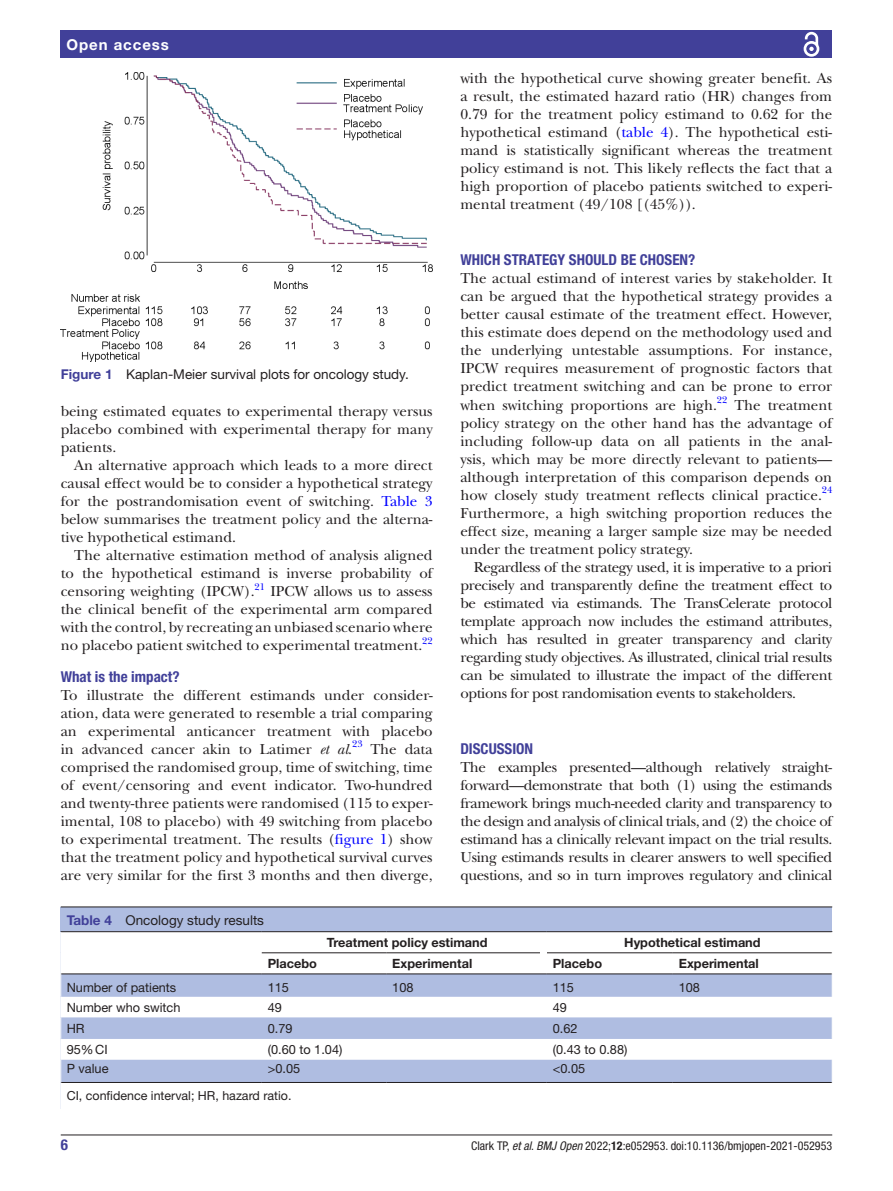
<style>
.page{position:relative;width:893px;height:1191px;background:#fff}
.page>*{position:absolute;margin:0;border:0;box-sizing:border-box;transform-origin:0 0}
.t1{font:15px/18px "New Baskerville";color:#231f20;text-align:justify}
.t2{font:700 condensed 15px "Helvetica Neue LT Std";color:#414099}
.t3{font:700 15px "Helvetica Neue LT Std";letter-spacing:.065em;color:#fff}
.t4{font:13.5px "Helvetica Neue LT Std";color:#231f20}
.t5{font:12.75px "Helvetica Neue LT Std";color:#231f20}
.t6{font:700 12.75px "Helvetica Neue LT Std";color:#231f20}
.t7{font:12.45px "Helvetica Neue LT Std";color:#231f20}
.t8{font:condensed 12px "Helvetica Neue LT Std";color:#231f20}
.t9{font:9.9px "New Baskerville";color:#00f}
.s1{font-weight:700;color:#414099}
.s2{color:#00f}
.s3{font-style:italic}
.s4{font-weight:700}
</style>
<div class="page">
<hr style="left:61px;top:1134px;width:771px;height:1px;background:#231f20">
<div style="left:61px;top:31px;width:771px;height:27px;background:#414099"></div>
<svg style="left:803px;top:31px;width:17px;height:26px"></svg>
<div style="left:61px;top:907px;width:771px;height:202px;background:#afbde1"></div>
<hr style="left:61px;top:906px;width:771px;height:1px;background:#231f20">
<div style="left:61px;top:932px;width:771px;height:177px;background:#fff"></div>
<svg style="left:61px;top:974px;width:771px;height:108px"></svg>
<hr style="left:61px;top:973px;width:201px;height:1px;background:#231f20">
<hr style="left:61px;top:931px;width:201px;height:1px;background:#231f20">
<hr style="left:262px;top:931px;width:124px;height:1px;background:#231f20">
<hr style="left:386px;top:931px;width:161px;height:1px;background:#231f20">
<hr style="left:547px;top:931px;width:126px;height:1px;background:#231f20">
<hr style="left:673px;top:931px;width:159px;height:1px;background:#231f20">
<hr style="left:262px;top:952px;width:124px;height:1px;background:#231f20">
<hr style="left:262px;top:973px;width:124px;height:1px;background:#231f20">
<hr style="left:386px;top:952px;width:161px;height:1px;background:#231f20">
<hr style="left:386px;top:973px;width:161px;height:1px;background:#231f20">
<hr style="left:547px;top:952px;width:126px;height:1px;background:#231f20">
<hr style="left:547px;top:973px;width:126px;height:1px;background:#231f20">
<hr style="left:673px;top:952px;width:159px;height:1px;background:#231f20">
<hr style="left:673px;top:973px;width:159px;height:1px;background:#231f20">
<hr style="left:61px;top:1082px;width:201px;height:1px;background:#231f20">
<hr style="left:262px;top:1082px;width:124px;height:1px;background:#231f20">
<hr style="left:386px;top:1082px;width:161px;height:1px;background:#231f20">
<hr style="left:547px;top:1082px;width:126px;height:1px;background:#231f20">
<hr style="left:673px;top:1082px;width:159px;height:1px;background:#231f20">
<svg style="left:60px;top:932px;width:1px;height:177px"></svg>
<hr style="left:67px;top:1099px;width:765px;height:2px;background:#fff">
<svg style="left:541px;top:950px;width:6px;height:5px"></svg>
<img style="left:61px;top:73px;width:372px;height:288px">
<p class="t3" style="left:66px;top:35px;width:104px">Open access</p>
<p class="t4" style="left:61px;top:366px;width:350px"><span class="s1">Figure 1</span> Kaplan-Meier survival plots for oncology study.</p>
<p class="t1" style="left:61px;top:402px;width:373px">being estimated equates to experimental therapy versus placebo combined with experimental therapy for many patients.</p>
<p class="t1" style="left:61px;top:456px;width:373px;text-indent:14px">An alternative approach which leads to a more direct causal effect would be to consider a hypothetical strategy for the postrandomisation event of switching. <span class="s2">Table 3 </span>below summarises the treatment policy and the alterna&shy;tive hypothetical estimand.</p>
<p class="t1" style="left:61px;top:546px;width:373px;text-indent:14px">The alternative estimation method of analysis aligned to the hypothetical estimand is inverse probability of censoring weighting (IPCW).<sup>21</sup> IPCW allows us to assess the clinical benefit of the experimental arm compared with the control, by recreating an unbiased scenario where no placebo patient switched to experimental treatment.</p>
<p class="t9" style="left:422px;top:634px;width:12px">22</p>
<p class="t2" style="left:61px;top:667px;width:120px">What is the impact?</p>
<p class="t1" style="left:61px;top:686px;width:373px">To illustrate the different estimands under consider&shy;ation, data were generated to resemble a trial comparing an experimental anticancer treatment with placebo in advanced cancer akin to Latimer <span class="s3">et al</span>.</p>
<p class="t9" style="left:352px;top:738px;width:12px">23</p>
<p class="t1" style="left:61px;top:740px;width:373px;text-indent:310px">The data comprised the randomised group, time of switching, time of event/censoring and event indicator. Two-hundred and twenty-three patients were randomised (115 to exper&shy;imental, 108 to placebo) with 49 switching from placebo to experimental treatment. The results (<span class="s2">figure 1</span>) show that the treatment policy and hypothetical survival curves are very similar for the first 3 months and then diverge,</p>
<p class="t4" style="left:67px;top:912px;width:199px"><span class="s1">Table 4</span> Oncology study results</p>
<p class="t1" style="left:460px;top:69px;width:373px">with the hypothetical curve showing greater benefit. As a result, the estimated hazard ratio (HR) changes from 0.79 for the treatment policy estimand to 0.62 for the hypothetical estimand (<span class="s2">table 4</span>). The hypothetical esti&shy;mand is statistically significant whereas the treatment policy estimand is not. This likely reflects the fact that a high proportion of placebo patients switched to experi&shy;mental treatment (49/108 [(45%)).</p>
<p class="t2" style="left:460px;top:251px;width:237px">WHICH STRATEGY SHOULD BE CHOSEN?</p>
<p class="t1" style="left:460px;top:270px;width:373px">The actual estimand of interest varies by stakeholder. It can be argued that the hypothetical strategy provides a better causal estimate of the treatment effect. However, this estimate does depend on the methodology used and the underlying untestable assumptions. For instance, IPCW requires measurement of prognostic factors that predict treatment switching and can be prone to error when switching proportions are high.<sup>22</sup></p>
<p class="t1" style="left:460px;top:396px;width:373px;text-indent:274px">The treatment policy strategy on the other hand has the advantage of including follow-up data on all patients in the anal&shy;ysis, which may be more directly relevant to patients— although interpretation of this comparison depends on how closely study treatment reflects clinical practice.</p>
<p class="t9" style="left:822px;top:484px;width:12px">24</p>
<p class="t1" style="left:460px;top:504px;width:373px">Furthermore, a high switching proportion reduces the effect size, meaning a larger sample size may be needed under the treatment policy strategy.</p>
<p class="t1" style="left:460px;top:558px;width:373px;text-indent:14px">Regardless of the strategy used, it is imperative to a priori precisely and transparently define the treatment effect to be estimated via estimands. The TransCelerate protocol template approach now includes the estimand attributes, which has resulted in greater transparency and clarity regarding study objectives. As illustrated, clinical trial results can be simulated to illustrate the impact of the different options for post randomisation events to stakeholders.</p>
<p class="t2" style="left:460px;top:739px;width:74px">DISCUSSION</p>
<p class="t1" style="left:460px;top:758px;width:373px">The examples presented—although relatively straight&shy;forward—demonstrate that both (1) using the estimands framework brings much-needed clarity and transparency to the design and analysis of clinical trials, and (2) the choice of estimand has a clinically relevant impact on the trial results.<br>Using estimands results in clearer answers to well specified questions, and so in turn improves regulatory and clinical</p>
<p class="t6" style="left:327px;top:934px;width:162px">Treatment policy estimand</p>
<p class="t6" style="left:624px;top:934px;width:138px">Hypothetical estimand</p>
<p class="t6" style="left:268px;top:955px;width:51px">Placebo</p>
<p class="t6" style="left:392px;top:955px;width:81px">Experimental</p>
<p class="t6" style="left:553px;top:955px;width:51px">Placebo</p>
<p class="t6" style="left:679px;top:955px;width:81px">Experimental</p>
<p class="t5" style="left:67px;top:980px;width:111px">Number of patients</p>
<p class="t5" style="left:268px;top:980px;width:23px">115</p>
<p class="t5" style="left:392px;top:980px;width:23px">108</p>
<p class="t5" style="left:553px;top:980px;width:23px">115</p>
<p class="t5" style="left:679px;top:980px;width:23px">108</p>
<p class="t5" style="left:67px;top:999px;width:115px">Number who switch</p>
<p class="t5" style="left:268px;top:999px;width:16px">49</p>
<p class="t5" style="left:553px;top:999px;width:16px">49</p>
<p class="t5" style="left:67px;top:1020px;width:19px">HR</p>
<p class="t5" style="left:268px;top:1020px;width:26px">0.79</p>
<p class="t5" style="left:553px;top:1020px;width:26px">0.62</p>
<p class="t5" style="left:67px;top:1041px;width:43px">95%CI</p>
<p class="t5" style="left:268px;top:1041px;width:76px">(0.60 to 1.04)</p>
<p class="t5" style="left:553px;top:1041px;width:76px">(0.43 to 0.88)</p>
<p class="t5" style="left:67px;top:1061px;width:43px">P value</p>
<p class="t5" style="left:268px;top:1061px;width:34px">&gt;0.05</p>
<p class="t5" style="left:553px;top:1061px;width:34px">&lt;0.05</p>
<p class="t7" style="left:67px;top:1088px;width:226px">CI, confidence interval; HR, hazard ratio.</p>
<p class="t2" style="left:61px;top:1135px;width:9px">6</p>
<p class="t8" style="left:471px;top:1138px;width:362px">Clark TP, <span class="s3">et al</span>. <span class="s3">BMJ Open</span> 2022;<span class="s4">12</span>:e052953. doi:10.1136/bmjopen-2021-052953</p>
</div>
